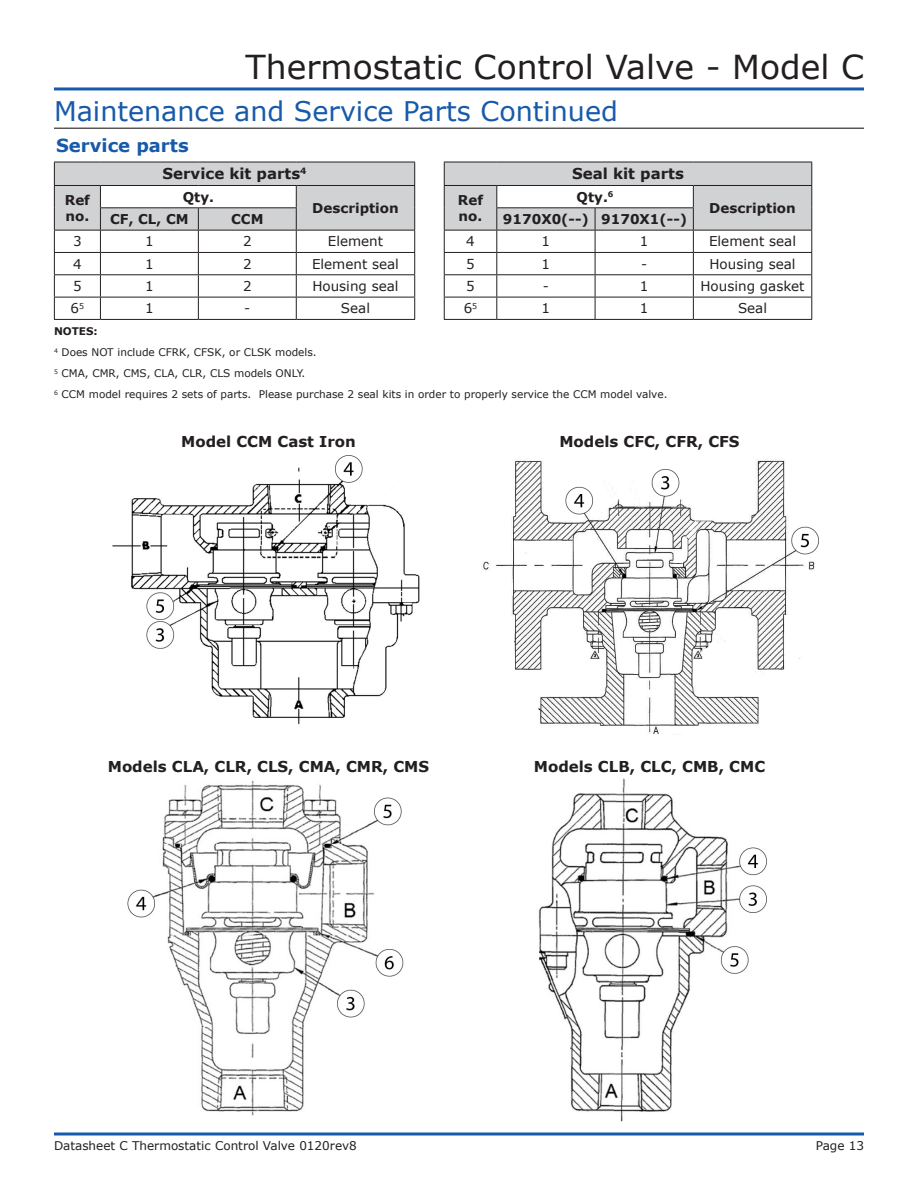
<style>
.page{position:relative;width:918px;height:1188px;background:#fff}
.page>*{position:absolute;margin:0;border:0;box-sizing:border-box;transform-origin:0 0}
.t1{font:33px "Verdana";color:#231f20}
.Datasheet{font:27px "Verdana";color:#185aaa}
.Datasheet-2{font:700 18px "Verdana";color:#185aaa}
.Datasheet-3{font:700 15px "Verdana";color:#231f20}
.Datasheet-4{font:13.5px "Verdana";color:#231f20}
.Datasheet-5{font:700 13.5px/16.2px "Verdana";color:#231f20}
.t2{font:12px "Verdana";color:#231f20}
.Datasheet-6{font:10.5px "Verdana";color:#231f20}
.Datasheet-7{font:700 10.5px "Verdana";color:#231f20}
</style>
<div class="page">
<hr style="left:54px;top:87px;width:810px;height:3px;background:#185aaa">
<svg style="left:54px;top:1132px;width:810px;height:4px;background:#5183bf"></svg>
<hr style="left:54px;top:128px;width:810px;height:1px;background:#231f20">
<svg style="left:54px;top:162px;width:361px;height:157px"></svg>
<hr style="left:54px;top:319px;width:46px;height:1px;background:#231f20">
<hr style="left:100px;top:319px;width:98px;height:1px;background:#231f20">
<hr style="left:198px;top:319px;width:98px;height:1px;background:#231f20">
<hr style="left:296px;top:319px;width:119px;height:1px;background:#231f20">
<svg style="left:444px;top:162px;width:368px;height:157px"></svg>
<hr style="left:444px;top:319px;width:53px;height:1px;background:#231f20">
<hr style="left:497px;top:319px;width:98px;height:1px;background:#231f20">
<hr style="left:595px;top:319px;width:98px;height:1px;background:#231f20">
<hr style="left:693px;top:319px;width:119px;height:1px;background:#231f20">
<img style="left:112px;top:455px;width:308px;height:270px">
<img style="left:127px;top:780px;width:277px;height:336px">
<img style="left:538px;top:778px;width:229px;height:343px">
<img style="left:483px;top:460px;width:336px;height:274px">
<h1 class="t1" style="left:246px;top:45px;width:620px">Thermostatic Control Valve - Model C</h1>
<p class="Datasheet" style="left:54px;top:92px;width:565px">Maintenance and Service Parts Continued</p>
<p class="Datasheet-2" style="left:56px;top:132px;width:134px">Service parts</p>
<p class="Datasheet-3" style="left:163px;top:163px;width:145px">Service kit parts<sup>4</sup></p>
<p class="Datasheet-3" style="left:572px;top:163px;width:113px">Seal kit parts</p>
<p class="Datasheet-5" style="left:65px;top:192px;width:27px">Ref no.</p>
<p class="Datasheet-5" style="left:183px;top:189px;width:33px">Qty.</p>
<p class="Datasheet-5" style="left:110px;top:211px;width:80px">CF, CL, CM</p>
<p class="Datasheet-5" style="left:231px;top:211px;width:34px">CCM</p>
<p class="Datasheet-5" style="left:312px;top:200px;width:88px">Description</p>
<p class="Datasheet-5" style="left:458px;top:192px;width:27px">Ref no.</p>
<p class="Datasheet-5" style="left:577px;top:189px;width:38px">Qty.<sup>6</sup></p>
<p class="Datasheet-5" style="left:503px;top:211px;width:87px">9170X0(--)</p>
<p class="Datasheet-5" style="left:601px;top:211px;width:87px">9170X1(--)</p>
<p class="Datasheet-5" style="left:709px;top:200px;width:88px">Description</p>
<p class="Datasheet-4" style="left:73px;top:232px;width:10px">3</p>
<p class="Datasheet-4" style="left:145px;top:232px;width:10px">1</p>
<p class="Datasheet-4" style="left:243px;top:232px;width:10px">2</p>
<p class="Datasheet-4" style="left:328px;top:232px;width:57px">Element</p>
<p class="Datasheet-4" style="left:73px;top:255px;width:10px">4</p>
<p class="Datasheet-4" style="left:145px;top:255px;width:10px">1</p>
<p class="Datasheet-4" style="left:243px;top:255px;width:10px">2</p>
<p class="Datasheet-4" style="left:312px;top:255px;width:88px">Element seal</p>
<p class="Datasheet-4" style="left:73px;top:277px;width:10px">5</p>
<p class="Datasheet-4" style="left:145px;top:277px;width:10px">1</p>
<p class="Datasheet-4" style="left:243px;top:277px;width:10px">2</p>
<p class="Datasheet-4" style="left:312px;top:277px;width:88px">Housing seal</p>
<p class="Datasheet-4" style="left:71px;top:299px;width:15px">6<sup>5</sup></p>
<p class="Datasheet-4" style="left:145px;top:299px;width:10px">1</p>
<p class="Datasheet-4" style="left:244px;top:299px;width:8px">-</p>
<p class="Datasheet-4" style="left:341px;top:299px;width:31px">Seal</p>
<p class="Datasheet-4" style="left:466px;top:232px;width:10px">4</p>
<p class="Datasheet-4" style="left:542px;top:232px;width:10px">1</p>
<p class="Datasheet-4" style="left:640px;top:232px;width:10px">1</p>
<p class="Datasheet-4" style="left:709px;top:232px;width:88px">Element seal</p>
<p class="Datasheet-4" style="left:466px;top:255px;width:10px">5</p>
<p class="Datasheet-4" style="left:542px;top:255px;width:10px">1</p>
<p class="Datasheet-4" style="left:641px;top:255px;width:8px">-</p>
<p class="Datasheet-4" style="left:709px;top:255px;width:88px">Housing seal</p>
<p class="Datasheet-4" style="left:466px;top:277px;width:10px">5</p>
<p class="Datasheet-4" style="left:543px;top:277px;width:8px">-</p>
<p class="Datasheet-4" style="left:640px;top:277px;width:10px">1</p>
<p class="Datasheet-4" style="left:701px;top:277px;width:106px">Housing gasket</p>
<p class="Datasheet-4" style="left:464px;top:299px;width:15px">6<sup>5</sup></p>
<p class="Datasheet-4" style="left:542px;top:299px;width:10px">1</p>
<p class="Datasheet-4" style="left:640px;top:299px;width:10px">1</p>
<p class="Datasheet-4" style="left:738px;top:299px;width:31px">Seal</p>
<p class="Datasheet-7" style="left:54px;top:324px;width:45px">NOTES:</p>
<p class="Datasheet-6" style="left:54px;top:345px;width:264px"><sup>4</sup> Does NOT include CFRK, CFSK, or CLSK models.</p>
<p class="Datasheet-6" style="left:54px;top:366px;width:253px"><sup>5</sup> CMA, CMR, CMS, CLA, CLR, CLS models ONLY.</p>
<p class="Datasheet-6" style="left:54px;top:387px;width:615px"><sup>6</sup> CCM model requires 2 sets of parts. Please purchase 2 seal kits in order to properly service the CCM model valve.</p>
<p class="Datasheet-3" style="left:181px;top:431px;width:176px">Model CCM Cast Iron</p>
<p class="Datasheet-3" style="left:559px;top:431px;width:182px">Models CFC, CFR, CFS</p>
<p class="Datasheet-3" style="left:108px;top:756px;width:323px">Models CLA, CLR, CLS, CMA, CMR, CMS</p>
<p class="Datasheet-3" style="left:534px;top:756px;width:233px">Models CLB, CLC, CMB, CMC</p>
<p class="t2" style="left:54px;top:1138px;width:304px">Datasheet C Thermostatic Control Valve 0120rev8</p>
<p class="t2" style="left:816px;top:1138px;width:50px">Page 13</p>
</div>
